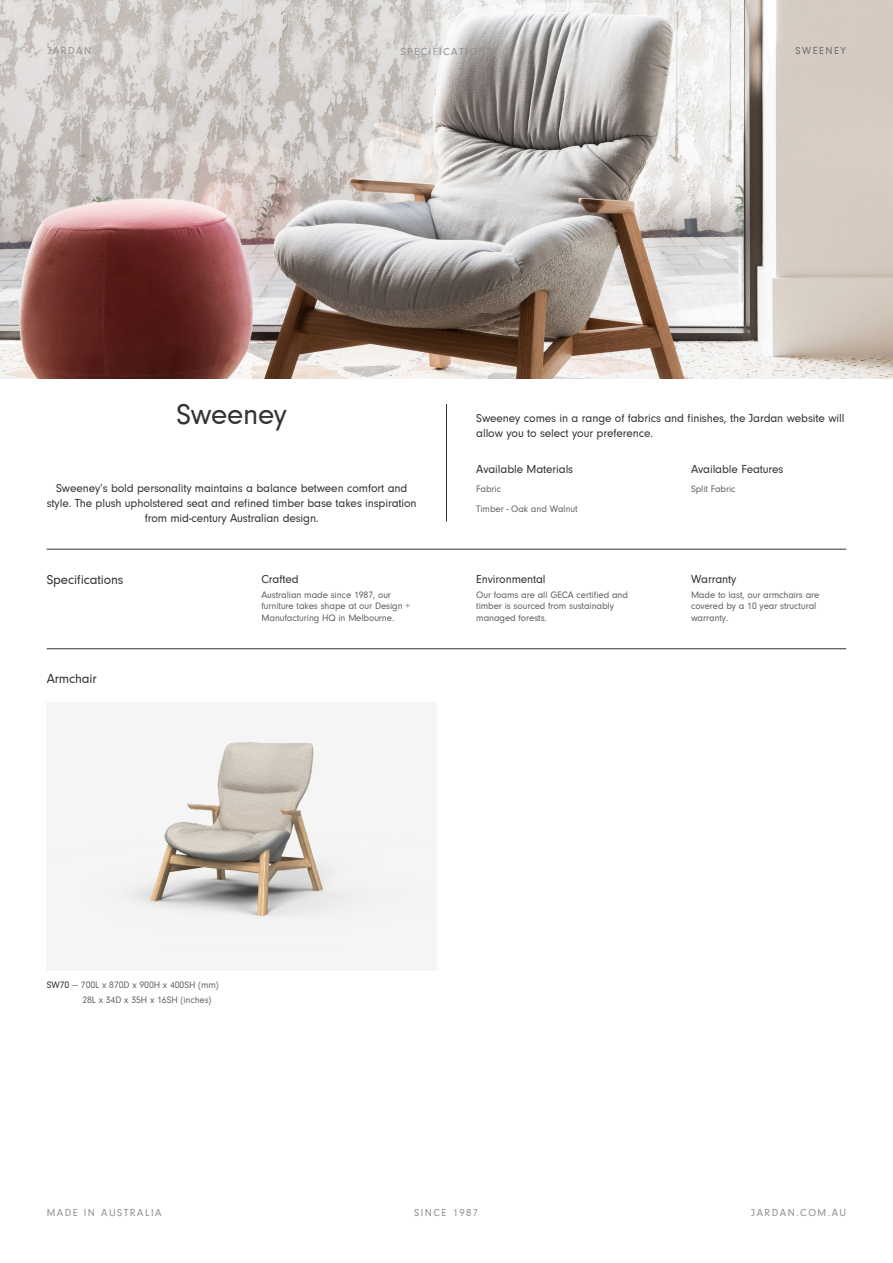
<style>
.page{position:relative;width:893px;height:1263px;background:#fff}
.page>*{position:absolute;margin:0;border:0;box-sizing:border-box;transform-origin:0 0}
.H2_-_32pt_Regular{font:30px "Neuzeit Gro";letter-spacing:-.01em;color:#333}
.H2_-_32pt_Regular-2{font:13.5px "Neuzeit Gro";letter-spacing:-.01em;color:#333}
.H2_-_32pt_Regular-3{font:12px/15px "Neuzeit Gro";letter-spacing:-.01em;color:#333;text-align:center}
.t1{font:10.5px "Neuzeit Gro";letter-spacing:.14em;color:#8f9194}
.t2{font:10.5px "Neuzeit Gro";letter-spacing:.14em;color:#6e6e6e}
.H2_-_32pt_Regular-4{font:9.75px/11.7px "Neuzeit Gro";letter-spacing:-.01em;color:#626262}
.H2_-_32pt_Regular-5{font:9.75px "Neuzeit Gro";letter-spacing:-.01em;color:#666}
.s1{color:#333}
</style>
<div class="page">
<hr style="left:47px;top:549px;width:799px;height:1px;background:#333">
<hr style="left:446px;top:404px;width:1px;height:117px;background:#333">
<div style="left:47px;top:702px;width:390px;height:268px;background:#f5f5f5"></div>
<hr style="left:47px;top:648px;width:799px;height:1px;background:#333">
<img style="left:0;top:0;width:893px;height:378px">
<img style="left:135px;top:742px;width:201px;height:174px">
<p class="t1" style="left:48px;top:45px;width:45px">JARDAN</p>
<p class="t1" style="left:401px;top:45px;width:93px">SPECIFICATIONS</p>
<p class="t2" style="left:796px;top:45px;width:52px">SWEENEY</p>
<p class="H2_-_32pt_Regular" style="left:176px;top:398px;width:112px">Sweeney</p>
<p class="H2_-_32pt_Regular-3" style="left:47px;top:480px;width:371px">Sweeney’s bold personality maintains a balance between comfort and style. The plush upholstered seat and refined timber base takes inspiration from mid-century Australian design.</p>
<p class="H2_-_32pt_Regular-2" style="left:47px;top:572px;width:78px">Specifications</p>
<p class="H2_-_32pt_Regular-2" style="left:47px;top:671px;width:52px">Armchair</p>
<p class="H2_-_32pt_Regular-3" style="left:261px;top:571px;width:39px">Crafted</p>
<p class="H2_-_32pt_Regular-4" style="left:261px;top:589px;width:150px">Australian made since 1987, our furniture takes shape at our Design +<br>Manufacturing HQ in Melbourne.</p>
<p class="H2_-_32pt_Regular-3" style="left:476px;top:411px;width:370px;text-align:left">Sweeney comes in a range of fabrics and finishes, the Jardan website will allow you to select your preference.</p>
<p class="H2_-_32pt_Regular-3" style="left:476px;top:462px;width:98px">Available Materials</p>
<p class="H2_-_32pt_Regular-5" style="left:476px;top:484px;width:26px">Fabric</p>
<p class="H2_-_32pt_Regular-5" style="left:476px;top:504px;width:103px">Timber - Oak and Walnut</p>
<p class="H2_-_32pt_Regular-3" style="left:691px;top:462px;width:94px">Available Features</p>
<p class="H2_-_32pt_Regular-5" style="left:691px;top:484px;width:46px">Split Fabric</p>
<p class="H2_-_32pt_Regular-3" style="left:476px;top:571px;width:71px">Environmental</p>
<p class="H2_-_32pt_Regular-4" style="left:476px;top:589px;width:153px">Our foams are all GECA certified and timber is sourced from sustainably managed forests.</p>
<p class="H2_-_32pt_Regular-3" style="left:691px;top:571px;width:47px">Warranty</p>
<p class="H2_-_32pt_Regular-4" style="left:691px;top:589px;width:130px">Made to last, our armchairs are covered by a 10 year structural warranty.</p>
<p class="H2_-_32pt_Regular-5" style="left:47px;top:979px;width:174px"><span class="s1">SW70</span> — 700L x 870D x 900H x 400SH (mm)</p>
<p class="H2_-_32pt_Regular-5" style="left:82px;top:995px;width:131px">28L x 34D x 35H x 16SH (inches)</p>
<p class="t1" style="left:47px;top:1207px;width:116px">MADE IN AUSTRALIA</p>
<p class="t1" style="left:414px;top:1207px;width:65px">SINCE 1987</p>
<p class="t1" style="left:751px;top:1207px;width:96px">JARDAN.COM.AU</p>
</div>
